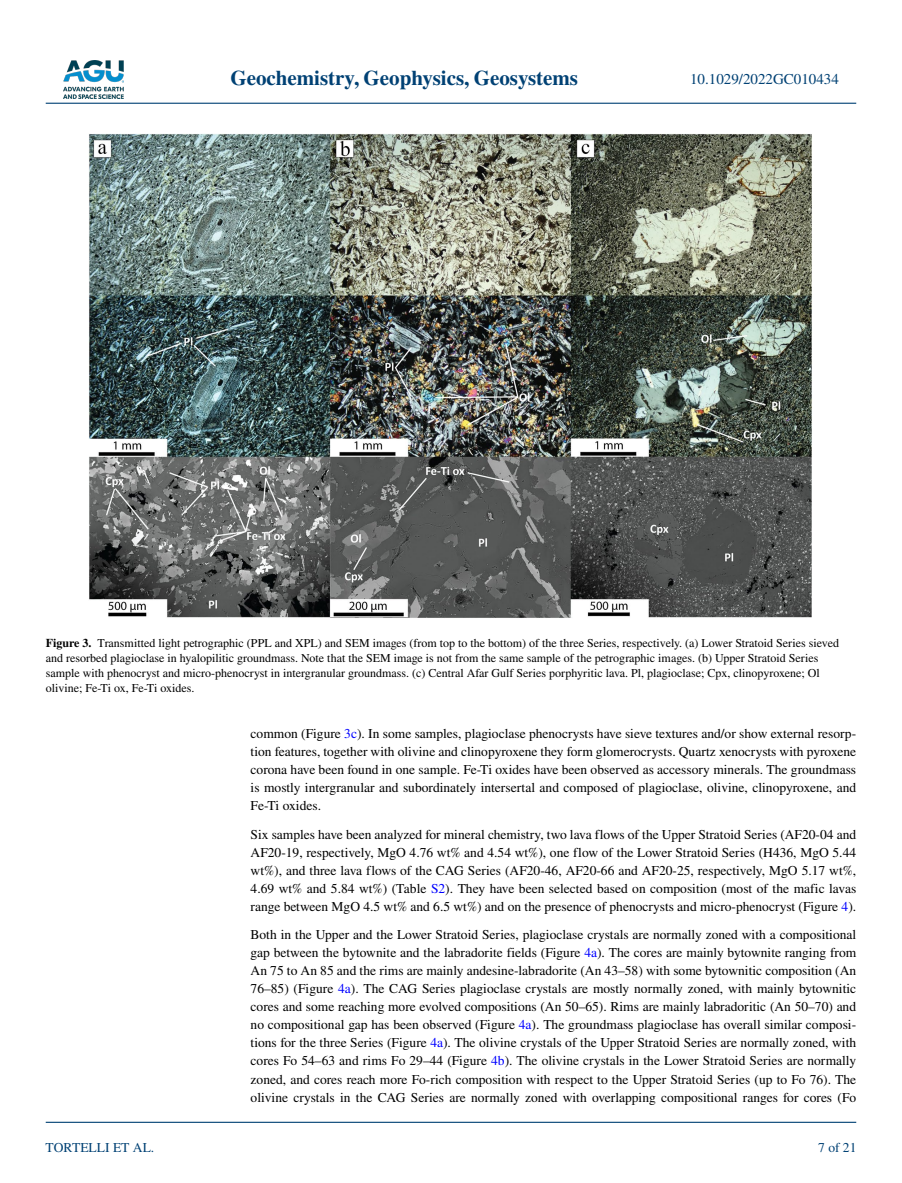
<style>
.page{position:relative;width:902px;height:1183px;background:#fff}
.page>*{position:absolute;margin:0;border:0;box-sizing:border-box;transform-origin:0 0}
.t1{font:700 21px "STIX";color:#004174}
.t2{font:15px "STIX";color:#004174}
.t3{font:13.5px/18px "STIX";color:#000;text-align:justify}
.t4{font:13.5px "STIX";color:#004174}
.t5{font:12px/15px "STIX";color:#000}
.s1{font-weight:700}
.s2{color:#00f}
</style>
<div class="page">
<img style="left:63px;top:60px;width:60px;height:39px">
<hr style="left:46px;top:103px;width:810px;height:1px;background:#004174">
<hr style="left:46px;top:1121px;width:810px;height:1px;background:#004174">
<img style="left:88px;top:134px;width:724px;height:484px">
<h1 class="t1" style="left:230px;top:66px;width:349px">Geochemistry, Geophysics, Geosystems</h1>
<p class="t2" style="left:690px;top:69px;width:150px">10.1029/2022GC010434</p>
<p class="t5" style="left:46px;top:636px;width:794px"><span class="s1">Figure 3.</span> Transmitted light petrographic (PPL and XPL) and SEM images (from top to the bottom) of the three Series, respectively. (a) Lower Stratoid Series sieved and resorbed plagioclase in hyalopilitic groundmass. Note that the SEM image is not from the same sample of the petrographic images. (b) Upper Stratoid Series sample with phenocryst and micro-phenocryst in intergranular groundmass. (c) Central Afar Gulf Series porphyritic lava. Pl, plagioclase; Cpx, clinopyroxene; Ol olivine; Fe-Ti ox, Fe-Ti oxides.</p>
<p class="t4" style="left:45px;top:1138px;width:110px">TORTELLI ET AL.</p>
<p class="t3" style="left:250px;top:725px;width:607px">common (Figure <span class="s2">3c</span>). In some samples, plagioclase phenocrysts have sieve textures and/or show external resorp&shy;tion features, together with olivine and clinopyroxene they form glomerocrysts. Quartz xenocrysts with pyroxene corona have been found in one sample. Fe-Ti oxides have been observed as accessory minerals. The groundmass is mostly intergranular and subordinately intersertal and composed of plagioclase, olivine, clinopyroxene, and Fe-Ti oxides.</p>
<p class="t3" style="left:250px;top:826px;width:607px">Six samples have been analyzed for mineral chemistry, two lava flows of the Upper Stratoid Series (AF20-04 and AF20-19, respectively, MgO 4.76 wt% and 4.54 wt%), one flow of the Lower Stratoid Series (H436, MgO 5.44 wt%), and three lava flows of the CAG Series (AF20-46, AF20-66 and AF20-25, respectively, MgO 5.17 wt%, 4.69 wt% and 5.84 wt%) (Table <span class="s2">S2</span>). They have been selected based on composition (most of the mafic lavas range between MgO 4.5 wt% and 6.5 wt%) and on the presence of phenocrysts and micro-phenocryst (Figure <span class="s2">4</span>).</p>
<p class="t3" style="left:250px;top:926px;width:607px">Both in the Upper and the Lower Stratoid Series, plagioclase crystals are normally zoned with a compositional gap between the bytownite and the labradorite fields (Figure <span class="s2">4a</span>). The cores are mainly bytownite ranging from An 75 to An 85 and the rims are mainly andesine-labradorite (An 43–58) with some bytownitic composition (An 76–85) (Figure <span class="s2">4a</span>). The CAG Series plagioclase crystals are mostly normally zoned, with mainly bytownitic cores and some reaching more evolved compositions (An 50–65). Rims are mainly labradoritic (An 50–70) and no compositional gap has been observed (Figure <span class="s2">4a</span>). The groundmass plagioclase has overall similar composi&shy;tions for the three Series (Figure <span class="s2">4a</span>). The olivine crystals of the Upper Stratoid Series are normally zoned, with cores Fo 54–63 and rims Fo 29–44 (Figure <span class="s2">4b</span>). The olivine crystals in the Lower Stratoid Series are normally zoned, and cores reach more Fo-rich composition with respect to the Upper Stratoid Series (up to Fo 76). The olivine crystals in the CAG Series are normally zoned with overlapping compositional ranges for cores (Fo</p>
<p class="t4" style="left:818px;top:1138px;width:40px">7 of 21</p>
</div>
